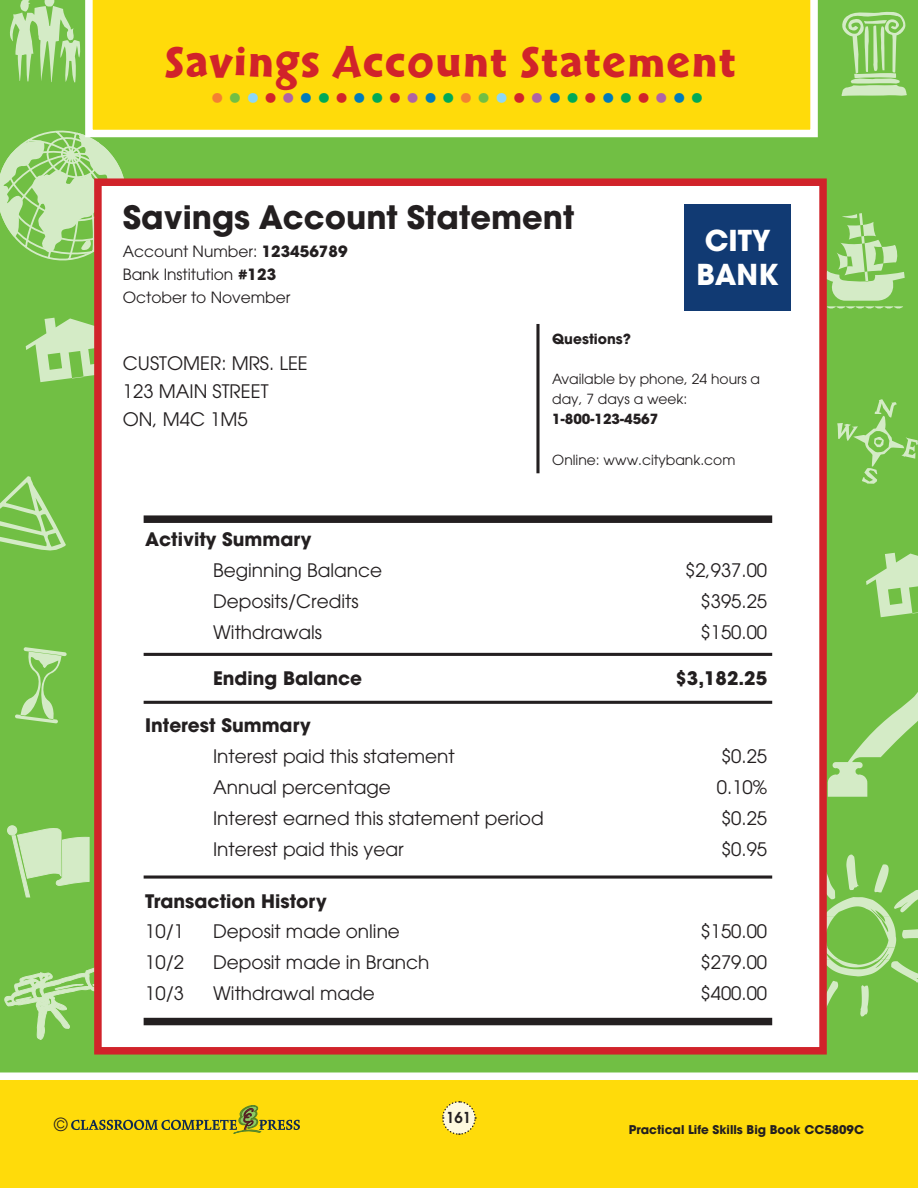
<style>
.page{position:relative;width:918px;height:1188px;background:#fff}
.page>*{position:absolute;margin:0;border:0;box-sizing:border-box;transform-origin:0 0}
.TG_Main_Header{font:46.5px "Cal Sans Heavy KA";letter-spacing:.035em;color:#d1232a}
.t1{font:700 42px "Futura";color:#d1232a}
.TG_Regular_Paragraph{font:700 32.1px "Avant Garde";color:#231f20}
.TG_Regular_Paragraph-2{font:700 28.65px "Avant Garde";color:#fff}
.TG_Regular_Paragraph-3{font:18.45px "Avant Garde";color:#231f20}
.TG_Regular_Paragraph-4{font:700 18.45px "Avant Garde";color:#231f20}
.t2{font:18px "Avant Garde";color:#231f20}
.TG_Regular_Paragraph-5{font:15.45px "Avant Garde";color:#231f20}
.t3{font:600 15px "Avant Garde";color:#231f20}
.TG_Regular_Paragraph-6{font:13.95px/20.1px "Avant Garde";color:#231f20}
.TG_Regular_Paragraph-7{font:700 13.95px "Avant Garde";color:#231f20}
.t4{font:700 12px "Avant Garde";color:#231f20}
.s1{color:#f48032}
.s2{color:#71bf44}
.s3{color:#8dd7f7}
.s4{color:#af63a5}
.s5{color:#007bba}
.s6{color:#00aa56}
.s7{font-weight:700}
</style>
<div class="page">
<div style="left:0;top:1080px;width:918px;height:108px;background:#ffdb0a"></div>
<svg style="left:442px;top:1101px;width:35px;height:34px"></svg>
<svg style="left:71px;top:1105px;width:229px;height:28px"></svg>
<div style="left:0;top:0;width:918px;height:1073px;background:#71bf44"></div>
<svg style="left:0;top:476px;width:66px;height:76px;background:#8aca65"></svg>
<svg style="left:26px;top:318px;width:68px;height:64px;background:#abd991"></svg>
<svg style="left:841px;top:10px;width:66px;height:86px;background:#99d078"></svg>
<svg style="left:8px;top:0;width:73px;height:83px;background:#9ad17a"></svg>
<svg style="left:5px;top:825px;width:85px;height:73px;background:#a8d78c"></svg>
<svg style="left:837px;top:399px;width:81px;height:85px;background:#80c558"></svg>
<svg style="left:827px;top:213px;width:78px;height:96px;background:#98d078"></svg>
<svg style="left:15px;top:647px;width:52px;height:76px;background:#8bca67"></svg>
<svg style="left:4px;top:964px;width:90px;height:77px;background:#8ccb68"></svg>
<svg style="left:0;top:129px;width:128px;height:133px;background:#a6d689"></svg>
<svg style="left:866px;top:553px;width:52px;height:64px;background:#a9d88e"></svg>
<svg style="left:828px;top:676px;width:90px;height:121px;background:#8aca65"></svg>
<svg style="left:827px;top:855px;width:91px;height:162px;background:#86c85f"></svg>
<div style="left:94px;top:178px;width:733px;height:877px;background:#fff;border:8px solid #d1232a"></div>
<svg style="left:85px;top:0;width:733px;height:137px;background:#fedd1b"></svg>
<div style="left:684px;top:204px;width:107px;height:106px;background:#113a73"></div>
<div style="left:144px;top:515px;width:628px;height:8px;background:#231f20"></div>
<hr style="left:144px;top:701px;width:628px;height:3px;background:#231f20">
<svg style="left:144px;top:875px;width:628px;height:4px;background:#545152"></svg>
<div style="left:144px;top:1018px;width:628px;height:7px;background:#231f20"></div>
<hr style="left:144px;top:653px;width:628px;height:3px;background:#231f20">
<svg style="left:536px;top:324px;width:4px;height:149px"></svg>
<p class="TG_Main_Header" style="left:165px;top:34px;width:572px">Savings Account Statement</p>
<p class="TG_Main_Header" style="left:212px;top:34px;width:477px">Drive-Thr gh Menu A</p>
<p class="t1" style="left:210px;top:58px;width:496px"><span class="s1">.</span><span class="s2">.</span><span class="s3">.</span>.<span class="s4">.</span><span class="s5">.</span><span class="s6">.</span>.<span class="s5">.</span><span class="s6">.</span>.<span class="s4">.</span><span class="s5">.</span><span class="s6">.</span><span class="s1">.</span><span class="s2">.</span><span class="s3">.</span>.<span class="s4">.</span><span class="s5">.</span><span class="s6">.</span>.<span class="s5">.</span><span class="s6">.</span>.<span class="s4">.</span><span class="s5">.</span><span class="s6">.</span></p>
<p class="TG_Regular_Paragraph" style="left:123px;top:196px;width:453px">Savings Account Statement</p>
<p class="TG_Regular_Paragraph-5" style="left:123px;top:242px;width:226px">Account Number: <span class="s7">123456789</span></p>
<p class="TG_Regular_Paragraph-5" style="left:123px;top:265px;width:155px">Bank Institution <span class="s7">#123</span></p>
<p class="TG_Regular_Paragraph-5" style="left:123px;top:289px;width:169px">October to November</p>
<p class="TG_Regular_Paragraph-2" style="left:705px;top:222px;width:67px">CITY</p>
<p class="TG_Regular_Paragraph-2" style="left:697px;top:256px;width:83px">BANK</p>
<p class="TG_Regular_Paragraph-3" style="left:123px;top:352px;width:187px">CUSTOMER: MRS. LEE</p>
<p class="TG_Regular_Paragraph-3" style="left:123px;top:380px;width:147px">123 MAIN STREET</p>
<p class="TG_Regular_Paragraph-3" style="left:123px;top:408px;width:127px">ON, M4C 1M5</p>
<p class="TG_Regular_Paragraph-7" style="left:552px;top:330px;width:80px">Questions?</p>
<p class="TG_Regular_Paragraph-6" style="left:552px;top:369px;width:209px">Available by phone, 24 hours a day, 7 days a week:</p>
<p class="TG_Regular_Paragraph-7" style="left:552px;top:410px;width:108px">1-800-123-4567</p>
<p class="TG_Regular_Paragraph-6" style="left:552px;top:449px;width:185px">Online: www.citybank.com</p>
<p class="TG_Regular_Paragraph-4" style="left:145px;top:527px;width:168px">Activity Summary</p>
<p class="TG_Regular_Paragraph-3" style="left:213px;top:559px;width:170px">Beginning Balance</p>
<p class="TG_Regular_Paragraph-3" style="left:685px;top:559px;width:84px">$2,937.00</p>
<p class="TG_Regular_Paragraph-3" style="left:213px;top:590px;width:147px">Deposits/Credits</p>
<p class="TG_Regular_Paragraph-3" style="left:701px;top:590px;width:68px">$395.25</p>
<p class="TG_Regular_Paragraph-3" style="left:213px;top:621px;width:111px">Withdrawals</p>
<p class="TG_Regular_Paragraph-3" style="left:701px;top:621px;width:68px">$150.00</p>
<p class="TG_Regular_Paragraph-4" style="left:213px;top:666px;width:151px">Ending Balance</p>
<p class="TG_Regular_Paragraph-4" style="left:675px;top:666px;width:93px">$3,182.25</p>
<p class="TG_Regular_Paragraph-4" style="left:145px;top:714px;width:167px">Interest Summary</p>
<p class="TG_Regular_Paragraph-3" style="left:213px;top:746px;width:243px">Interest paid this statement</p>
<p class="TG_Regular_Paragraph-3" style="left:721px;top:746px;width:48px">$0.25</p>
<p class="TG_Regular_Paragraph-3" style="left:213px;top:776px;width:179px">Annual percentage</p>
<p class="TG_Regular_Paragraph-3" style="left:717px;top:776px;width:52px">0.10%</p>
<p class="TG_Regular_Paragraph-3" style="left:213px;top:807px;width:332px">Interest earned this statement period</p>
<p class="TG_Regular_Paragraph-3" style="left:721px;top:807px;width:48px">$0.25</p>
<p class="TG_Regular_Paragraph-3" style="left:213px;top:838px;width:192px">Interest paid this year</p>
<p class="TG_Regular_Paragraph-3" style="left:721px;top:838px;width:48px">$0.95</p>
<p class="TG_Regular_Paragraph-4" style="left:145px;top:889px;width:183px">Transaction History</p>
<p class="TG_Regular_Paragraph-3" style="left:145px;top:921px;width:40px">10/1</p>
<p class="TG_Regular_Paragraph-3" style="left:213px;top:921px;width:188px">Deposit made online</p>
<p class="TG_Regular_Paragraph-3" style="left:701px;top:921px;width:68px">$150.00</p>
<p class="TG_Regular_Paragraph-3" style="left:145px;top:952px;width:40px">10/2</p>
<p class="TG_Regular_Paragraph-3" style="left:213px;top:952px;width:218px">Deposit made in Branch</p>
<p class="TG_Regular_Paragraph-3" style="left:701px;top:952px;width:68px">$279.00</p>
<p class="TG_Regular_Paragraph-3" style="left:145px;top:983px;width:40px">10/3</p>
<p class="TG_Regular_Paragraph-3" style="left:213px;top:983px;width:163px">Withdrawal made</p>
<p class="TG_Regular_Paragraph-3" style="left:701px;top:983px;width:68px">$400.00</p>
<p class="t3" style="left:446px;top:1107px;width:27px">161</p>
<p class="t2" style="left:54px;top:1114px;width:15px">©</p>
<p class="t4" style="left:629px;top:1122px;width:237px">Practical Life Skills Big Book CC5809C</p>
</div>
